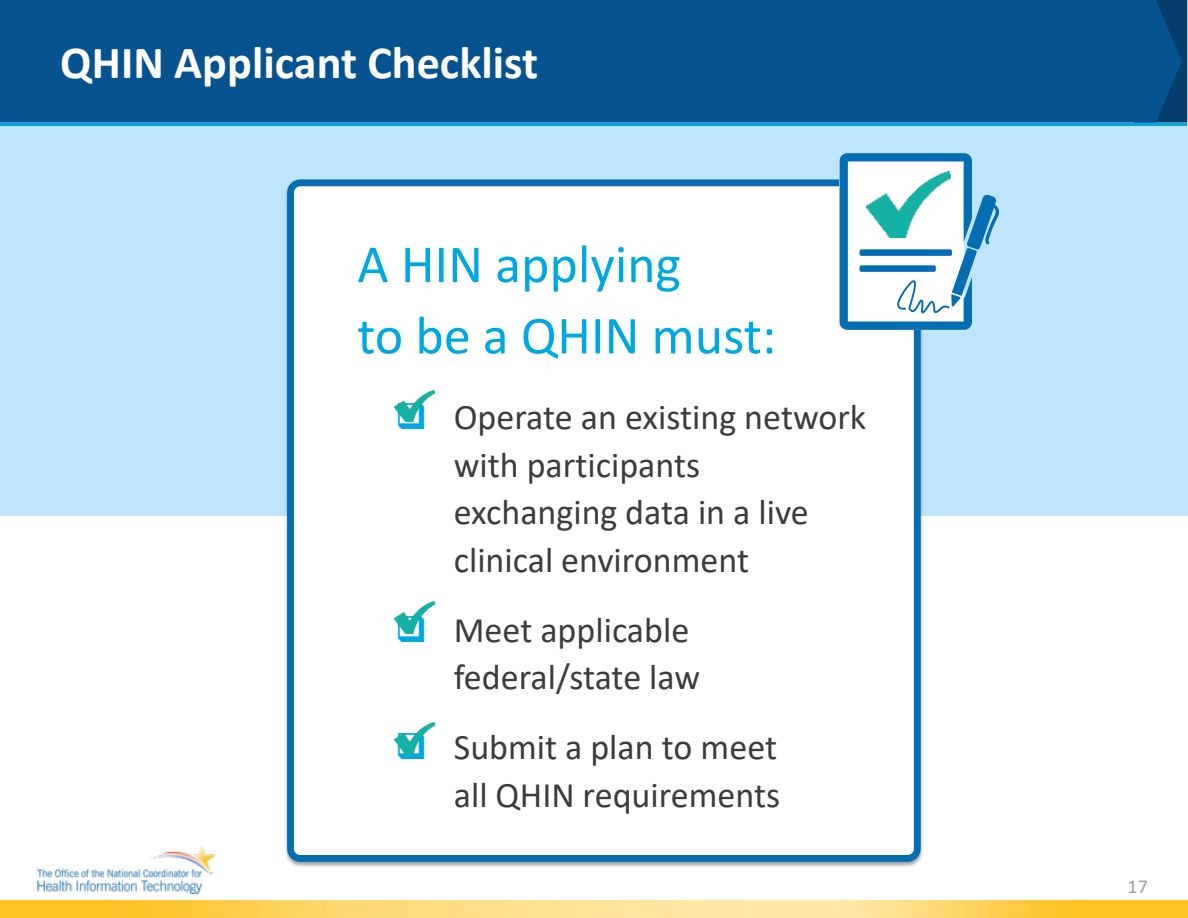
<style>
.page{position:relative;width:1188px;height:918px;background:#fff}
.page>*{position:absolute;margin:0;border:0;box-sizing:border-box;transform-origin:0 0}
.t1{font:54px/71.2px "Calibri";color:#00a8e1}
.t2{font:700 46.2px "Calibri";color:#fff}
.t3{font:36px/47.5px "Calibri";color:#3c3c3b}
.t4{font:19.8px "Calibri";color:#9e9e9c}
.s1{color:#00a8e1}
</style>
<div class="page">
<hr style="left:0;top:123px;width:1187px;height:3px;background:#00a8e1">
<div style="left:0;top:126px;width:1188px;height:390px;background:#bfe5fd"></div>
<svg style="left:1182px;top:0;width:5px;height:123px"></svg>
<div style="left:0;top:0;width:1182px;height:123px;background:#07538f"></div>
<div style="left:291px;top:183px;width:626px;height:675px;background:#fff;border-radius:10px"></div>
<div style="left:287px;top:179px;width:634px;height:683px;border:7px solid #056db1;border-radius:10px"></div>
<svg style="left:840px;top:153px;width:159px;height:177px"></svg>
<div style="left:860px;top:249px;width:92px;height:7px;background:#056db1;border-radius:2px"></div>
<div style="left:860px;top:265px;width:76px;height:7px;background:#056db1;border-radius:2px"></div>
<img style="left:867px;top:172px;width:84px;height:66px">
<img style="left:394px;top:390px;width:41px;height:32px">
<img style="left:394px;top:602px;width:41px;height:32px">
<img style="left:394px;top:722px;width:41px;height:32px">
<img style="left:0;top:901px;width:1188px;height:17px">
<img style="left:37px;top:845px;width:178px;height:49px">
<p class="t2" style="left:60px;top:30px;width:479px">QHIN Applicant Checklist</p>
<p class="t1" style="left:357px;top:227px;width:420px">A HIN applying<br>to be a QHIN must:</p>
<p class="t3" style="left:454px;top:393px;width:414px;text-indent:-59px"><span class="s1">❑</span> Operate an existing network with participants exchanging data in a live clinical environment</p>
<p class="t3" style="left:454px;top:605px;width:248px;text-indent:-59px"><span class="s1">❑</span> Meet applicable federal/state law</p>
<p class="t3" style="left:395px;top:723px;width:387px;text-align:right"><span class="s1">❑</span> Submit a plan to meet all QHIN requirements</p>
<p class="t4" style="left:1128px;top:872px;width:22px">17</p>
</div>
